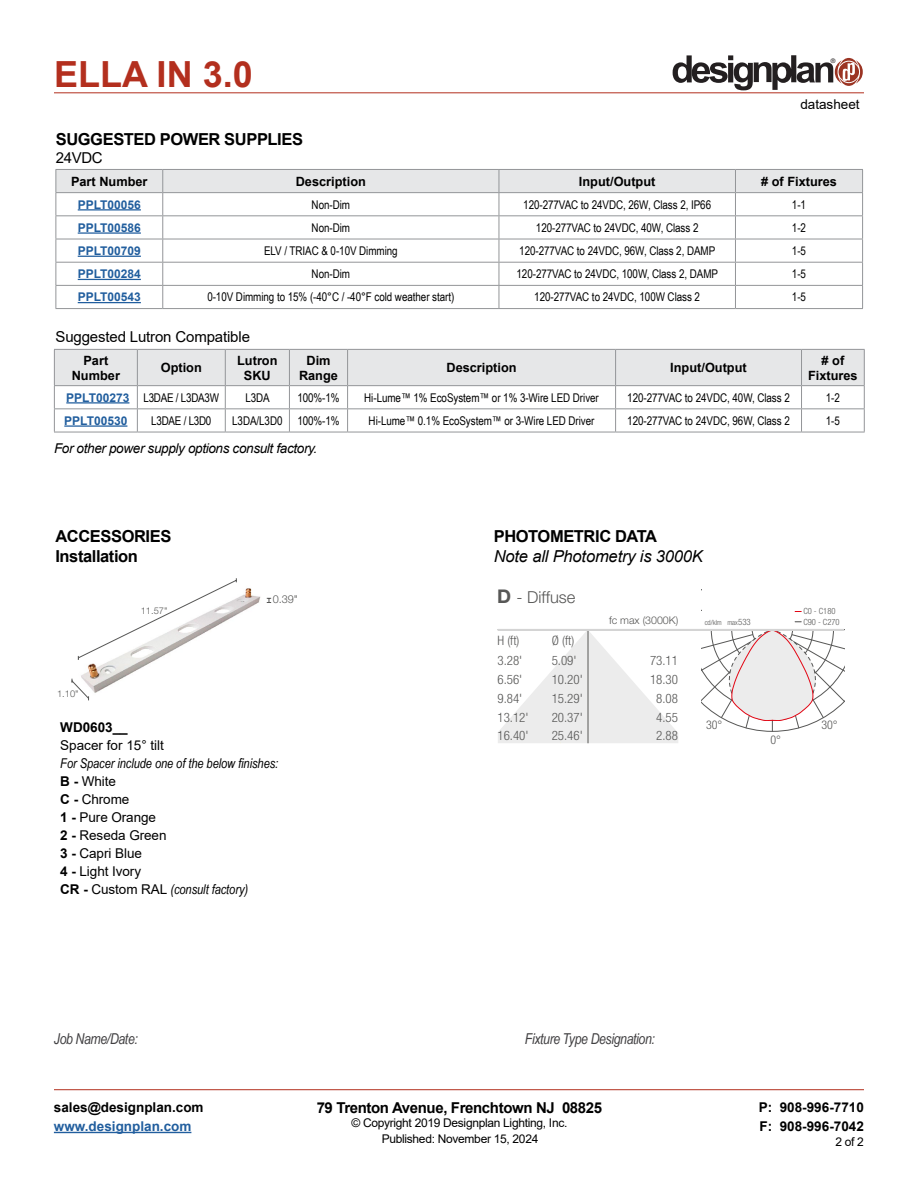
<style>
.page{position:relative;width:918px;height:1188px;background:#fff}
.page>*{position:absolute;margin:0;border:0;box-sizing:border-box;transform-origin:0 0}
.t1{font:700 36px "Arial";color:#b32f1e}
.t2{font:700 18.9px "Helvetica Neue LT Std";color:#575756}
.t3{font:700 16.5px/19.8px "Arial";letter-spacing:-.025em;color:#000}
.t4{font:italic 16.5px "Arial";letter-spacing:-.01em;color:#000}
.t5{font:300 16.5px "Helvetica Neue LT Std";color:#575756}
.t6{font:italic 15px "Arial Narrow";letter-spacing:-.025em;color:#414042}
.t7{font:700 15px "Arial";letter-spacing:-.025em;color:#000}
.t8{font:15px "Arial";letter-spacing:-.01em;color:#000}
.t9{font:13.5px/18px "Arial";letter-spacing:-.005em;color:#000}
.t10{font:italic 13.5px "Arial Narrow";letter-spacing:-.005em;color:#000}
.t11{font:700 13.5px/19.5px "Arial";color:#000}
.t12{font:italic 13.5px "Arial";letter-spacing:-.025em;color:#000}
.t13{font:700 13.5px "Arial";color:#215e9e}
.t14{font:300 condensed 13.05px/18.9px "Helvetica Neue LT Std";color:#575756}
.t15{font:700 12.75px/15px "Arial";color:#000;text-align:center}
.t16{font:12px "Arial Narrow";letter-spacing:-.005em;color:#000}
.t17{font:12px "Arial";letter-spacing:-.025em;color:#000}
.t18{font:700 12px "Arial";color:#215e9e}
.t19{font:300 condensed 12px "Helvetica Neue LT Std";color:#575756}
.t20{font:300 10.95px "Helvetica Neue LT Std";color:#575756}
.t21{font:300 10.65px "Helvetica Neue LT Std";color:#575756}
.t22{font:300 9.3px "Helvetica Neue LT Std";color:#575756}
.t23{font:300 condensed 8.55px/10.4px "Helvetica Neue LT Std";color:#575756}
.t24{font:300 condensed 7.2px "Helvetica Neue LT Std";color:#575756}
.t25{font:6.3px "Helvetica";color:#231f20}
.s1{font-family:"Arial";font-weight:700;color:#215e9e}
.s2{font-size:13.8px}
.s3{font-weight:700}
.s4{font-family:"Arial";font-weight:700;font-style:normal}
.s5{font-family:"Arial";font-style:normal}
.s6{font-size:8.7px}
</style>
<div class="page">
<hr style="left:54px;top:93px;width:810px;height:1px;background:#b32f1e">
<hr style="left:54px;top:1089px;width:810px;height:1px;background:#b32f1e">
<hr style="left:54px;top:1132px;width:137px;height:1px;background:#215e9e">
<svg style="left:673px;top:55px;width:190px;height:35px"></svg>
<img style="left:77px;top:588px;width:195px;height:105px">
<svg style="left:267px;top:598px;width:4px;height:5px"></svg>
<svg style="left:71px;top:678px;width:18px;height:23px"></svg>
<svg style="left:78px;top:578px;width:159px;height:82px"></svg>
<svg style="left:498px;top:631px;width:180px;height:112px"></svg>
<svg style="left:702px;top:611px;width:142px;height:121px"></svg>
<hr style="left:498px;top:629px;width:346px;height:2px;background:#d4d4d4">
<hr style="left:163px;top:308px;width:336px;height:1px;background:#939598">
<hr style="left:499px;top:308px;width:236px;height:1px;background:#939598">
<hr style="left:735px;top:308px;width:128px;height:1px;background:#939598">
<svg style="left:56px;top:169px;width:807px;height:139px"></svg>
<hr style="left:56px;top:308px;width:107px;height:1px;background:#939598">
<hr style="left:78px;top:209px;width:63px;height:2px;background:#215e9e">
<hr style="left:78px;top:232px;width:63px;height:2px;background:#215e9e">
<hr style="left:78px;top:256px;width:63px;height:1px;background:#215e9e">
<hr style="left:78px;top:279px;width:63px;height:1px;background:#215e9e">
<hr style="left:78px;top:302px;width:63px;height:1px;background:#215e9e">
<hr style="left:54px;top:432px;width:83px;height:1px;background:#939598">
<hr style="left:137px;top:432px;width:88px;height:1px;background:#939598">
<hr style="left:225px;top:432px;width:64px;height:1px;background:#939598">
<hr style="left:289px;top:432px;width:59px;height:1px;background:#939598">
<hr style="left:348px;top:432px;width:268px;height:1px;background:#939598">
<hr style="left:616px;top:432px;width:186px;height:1px;background:#939598">
<hr style="left:802px;top:432px;width:63px;height:1px;background:#939598">
<svg style="left:54px;top:349px;width:811px;height:83px"></svg>
<hr style="left:66px;top:402px;width:63px;height:2px;background:#215e9e">
<hr style="left:64px;top:425px;width:63px;height:2px;background:#215e9e">
<h1 class="t1" style="left:54px;top:49px;width:200px">ELLA IN 3.0</h1>
<h3 class="t3" style="left:56px;top:130px;width:249px">SUGGESTED POWER SUPPLIES</h3>
<p class="t8" style="left:56px;top:147px;width:48px">24VDC</p>
<p class="t25" style="left:831px;top:57px;width:6px">®</p>
<p class="t9" style="left:800px;top:96px;width:61px">datasheet</p>
<p class="t15" style="left:71px;top:174px;width:78px">Part Number</p>
<p class="t15" style="left:296px;top:174px;width:72px">Description</p>
<p class="t15" style="left:579px;top:174px;width:78px">Input/Output</p>
<p class="t15" style="left:761px;top:174px;width:77px"># of Fixtures</p>
<p class="t18" style="left:78px;top:196px;width:65px">PPLT00056</p>
<p class="t16" style="left:312px;top:196px;width:40px">Non-Dim</p>
<p class="t16" style="left:523px;top:196px;width:189px">120-277VAC to 24VDC, 26W, Class 2, IP66</p>
<p class="t16" style="left:792px;top:196px;width:16px">1-1</p>
<p class="t18" style="left:78px;top:219px;width:65px">PPLT00586</p>
<p class="t16" style="left:312px;top:219px;width:40px">Non-Dim</p>
<p class="t16" style="left:536px;top:219px;width:164px">120-277VAC to 24VDC, 40W, Class 2</p>
<p class="t16" style="left:792px;top:219px;width:16px">1-2</p>
<p class="t18" style="left:78px;top:242px;width:65px">PPLT00709</p>
<p class="t16" style="left:264px;top:242px;width:135px">ELV / TRIAC &amp; 0-10V Dimming</p>
<p class="t16" style="left:519px;top:242px;width:198px">120-277VAC to 24VDC, 96W, Class 2, DAMP</p>
<p class="t16" style="left:792px;top:242px;width:16px">1-5</p>
<p class="t18" style="left:78px;top:265px;width:65px">PPLT00284</p>
<p class="t16" style="left:312px;top:265px;width:40px">Non-Dim</p>
<p class="t16" style="left:517px;top:265px;width:203px">120-277VAC to 24VDC, 100W, Class 2, DAMP</p>
<p class="t16" style="left:792px;top:265px;width:16px">1-5</p>
<p class="t18" style="left:78px;top:289px;width:65px">PPLT00543</p>
<p class="t16" style="left:207px;top:288px;width:248px">0-10V Dimming to 15% (-40°C / -40°F cold weather start)</p>
<p class="t16" style="left:534px;top:288px;width:167px">120-277VAC to 24VDC, 100W Class 2</p>
<p class="t16" style="left:792px;top:288px;width:16px">1-5</p>
<p class="t8" style="left:56px;top:326px;width:196px">Suggested Lutron Compatible</p>
<p class="t15" style="left:72px;top:353px;width:50px">Part<br>Number</p>
<p class="t15" style="left:161px;top:360px;width:43px">Option</p>
<p class="t15" style="left:237px;top:353px;width:42px">Lutron<br>SKU</p>
<p class="t15" style="left:299px;top:353px;width:40px">Dim<br>Range</p>
<p class="t15" style="left:447px;top:360px;width:72px">Description</p>
<p class="t15" style="left:670px;top:360px;width:78px">Input/Output</p>
<p class="t15" style="left:808px;top:353px;width:51px"># of<br>Fixtures</p>
<p class="t16" style="left:66px;top:389px;width:154px"><span class="s1">PPLT00273</span> L3DAE / L3DA3W</p>
<p class="t16" style="left:245px;top:389px;width:26px">L3DA</p>
<p class="t16" style="left:297px;top:389px;width:44px">100%-1%</p>
<p class="t16" style="left:364px;top:389px;width:236px">Hi-Lume™ 1% EcoSystem™ or 1% 3-Wire LED Driver</p>
<p class="t16" style="left:627px;top:389px;width:164px">120-277VAC to 24VDC, 40W, Class 2</p>
<p class="t16" style="left:826px;top:389px;width:16px">1-2</p>
<p class="t18" style="left:64px;top:412px;width:65px">PPLT00530</p>
<p class="t16" style="left:151px;top:412px;width:62px">L3DAE / L3D0</p>
<p class="t16" style="left:232px;top:412px;width:109px">L3DA/L3D0 100%-1%</p>
<p class="t16" style="left:369px;top:412px;width:227px">Hi-Lume™ 0.1% EcoSystem™ or 3-Wire LED Driver</p>
<p class="t16" style="left:627px;top:412px;width:164px">120-277VAC to 24VDC, 96W, Class 2</p>
<p class="t16" style="left:826px;top:412px;width:16px">1-5</p>
<p class="t12" style="left:54px;top:440px;width:265px">For other power supply options consult factory.</p>
<h3 class="t3" style="left:55px;top:526px;width:117px">ACCESSORIES<br>Installation</h3>
<p class="t22" style="left:57px;top:688px;width:23px">1.10"</p>
<p class="t22" style="left:141px;top:605px;width:28px">11.57"</p>
<p class="t20" style="left:273px;top:592px;width:27px">0.39"</p>
<p class="t11" style="left:60px;top:717px;width:69px">WD0603__</p>
<p class="t9" style="left:60px;top:736px;width:105px">Spacer for 15° tilt</p>
<p class="t10" style="left:60px;top:754px;width:220px">For Spacer <span class="s2">inc</span>lude one of the below finishes:</p>
<p class="t9" style="left:60px;top:772px;width:108px"><span class="s3">B -</span> White<br><span class="s3">C -</span> Chrome<br><span class="s3">1 -</span> Pure Orange<br><span class="s3">2 -</span> Reseda Green<br><span class="s3">3 -</span> Capri Blue<br><span class="s3">4 -</span> Light Ivory</p>
<p class="t10" style="left:60px;top:880px;width:189px"><span class="s4">CR -</span> <span class="s5">Custom RAL</span> (consult factory)</p>
<h3 class="t3" style="left:494px;top:526px;width:165px">PHOTOMETRIC DATA</h3>
<h3 class="t4" style="left:494px;top:545px;width:211px">Note all Photometry is 3000K</h3>
<h2 class="t2" style="left:497px;top:584px;width:15px">D</h2>
<h3 class="t5" style="left:516px;top:587px;width:61px">- Diffuse</h3>
<p class="t14" style="left:498px;top:630px;width:26px;line-height:20.1px">H (ft)<br>3.28'</p>
<p class="t14" style="left:498px;top:670px;width:33px">6.56'<br>9.84'<br>13.12'<br>16.40'</p>
<p class="t14" style="left:552px;top:630px;width:26px;line-height:20.1px">Ø (ft)<br>5.09'</p>
<p class="t14" style="left:552px;top:670px;width:33px;text-align:justify">10.20' 15.29' 20.37' 25.46'</p>
<p class="t21" style="left:609px;top:613px;width:71px">fc max (3000K)</p>
<p class="t14" style="left:650px;top:651px;width:30px;text-align:center">73.11<br>18.30<br>8.08<br>4.55<br>2.88</p>
<p class="t24" style="left:705px;top:618px;width:48px">cd/klm max <span class="s6">533</span></p>
<p class="t23" style="left:803px;top:606px;width:38px">C0 - C180<br>C90 - C270</p>
<p class="t19" style="left:706px;top:717px;width:18px">30°</p>
<p class="t19" style="left:821px;top:718px;width:18px">30°</p>
<p class="t19" style="left:770px;top:733px;width:12px">0°</p>
<p class="t6" style="left:54px;top:1028px;width:85px">Job Name/Date:</p>
<p class="t6" style="left:525px;top:1029px;width:132px">Fixture Type Designation:</p>
<p class="t11" style="left:54px;top:1097px;width:151px">sales@designplan.com</p>
<p class="t13" style="left:54px;top:1117px;width:139px">www.designplan.com</p>
<p class="t7" style="left:317px;top:1097px;width:287px">79 Trenton Avenue, Frenchtown NJ 08825</p>
<p class="t17" style="left:351px;top:1115px;width:217px">© Copyright 2019 Designplan Lighting, Inc.</p>
<p class="t11" style="left:759px;top:1097px;width:107px">P: 908-996-7710<br>F: 908-996-7042</p>
<p class="t17" style="left:382px;top:1130px;width:158px">Published: November 15, 2024</p>
<p class="t17" style="left:835px;top:1133px;width:30px">2 of 2</p>
</div>
